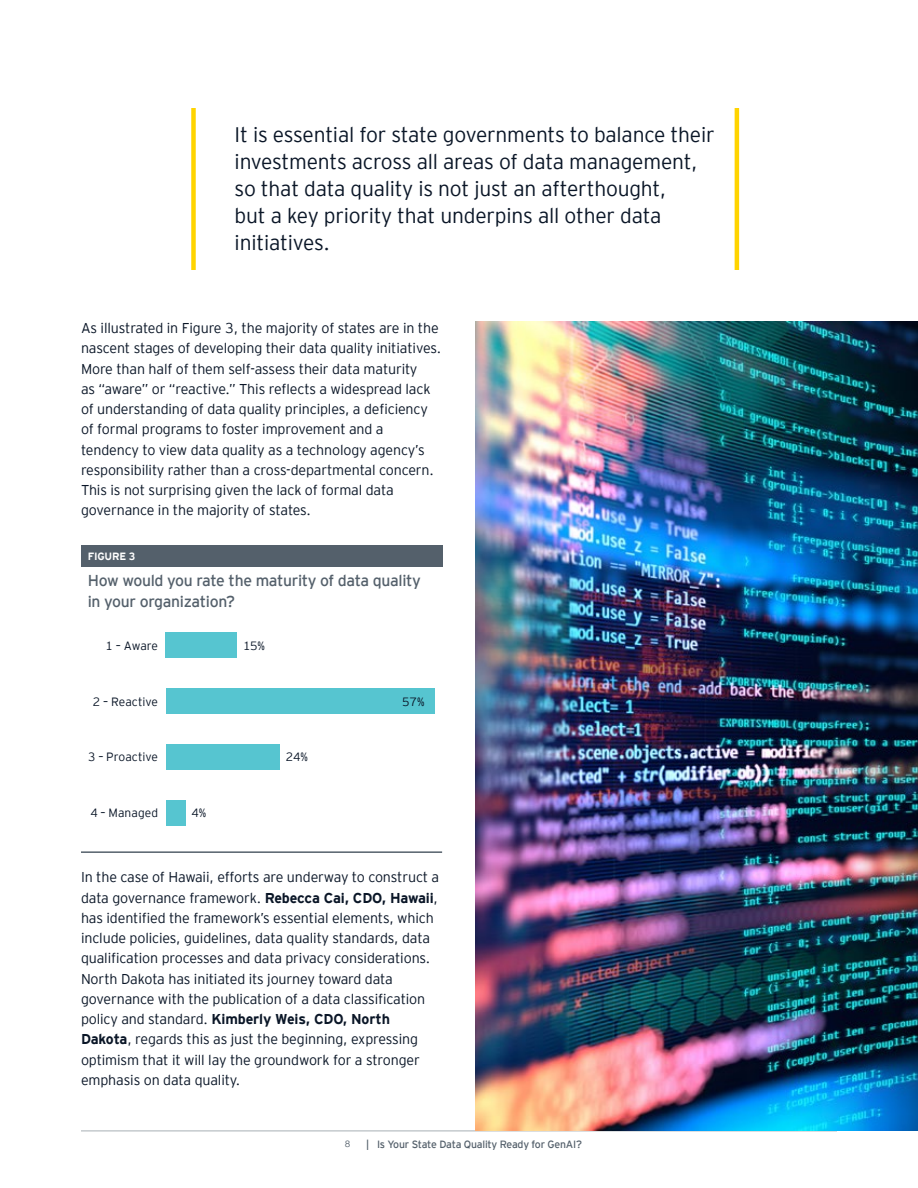
<style>
.page{position:relative;width:918px;height:1188px;background:#fff}
.page>*{position:absolute;margin:0;border:0;box-sizing:border-box;transform-origin:0 0}
.t1{font:300 21px/27px "EY Interstate";letter-spacing:-.01em;color:#0a1627}
.t2{font:15.75px/21px "EY Interstate";letter-spacing:-.02em;color:#54606b}
.t3{font:300 14.25px/20.2px "EY Interstate";letter-spacing:-.01em;color:#0a1627}
.t4{font:300 12px "EY Interstate";color:#0a1627}
.t5{font:10.5px "EY Interstate";letter-spacing:-.02em;color:#54606b}
.t6{font:700 10.5px "EY Interstate";letter-spacing:-.02em;color:#fff}
.t7{font:300 9px "EY Interstate";color:#54606b}
.s1{font-weight:700}
</style>
<div class="page">
<hr style="left:81px;top:1131px;width:756px;height:1px;background:#a7afb5">
<hr style="left:735px;top:108px;width:4px;height:162px;background:#ffd400">
<div style="left:191px;top:108px;width:5px;height:162px;background:#ffd400"></div>
<div style="left:81px;top:545px;width:361px;height:22px;background:#54606b"></div>
<hr style="left:81px;top:851px;width:361px;height:2px;background:#54606b">
<div style="left:166px;top:632px;width:71px;height:26px;background:#56c5d0"></div>
<div style="left:166px;top:688px;width:268px;height:25px;background:#56c5d0"></div>
<div style="left:166px;top:744px;width:114px;height:25px;background:#56c5d0"></div>
<div style="left:166px;top:800px;width:19px;height:25px;background:#56c5d0"></div>
<img style="left:476px;top:322px;width:442px;height:809px">
<h1 class="t1" style="left:235px;top:120px;width:482px">It is essential for state governments to balance their investments across all areas of data management, so that data quality is not just an afterthought,<br>but a key priority that underpins all other data initiatives.</h1>
<p class="t3" style="left:81px;top:317px;width:362px">As illustrated in Figure 3, the majority of states are in the nascent stages of developing their data quality initiatives.<br>More than half of them self-assess their data maturity<br>as “aware” or “reactive.” This reflects a widespread lack of understanding of data quality principles, a deficiency of formal programs to foster improvement and a tendency to view data quality as a technology agency’s responsibility rather than a cross-departmental concern.<br>This is not surprising given the lack of formal data governance in the majority of states.</p>
<p class="t6" style="left:88px;top:549px;width:49px">FIGURE 3</p>
<p class="t2" style="left:88px;top:569px;width:335px">How would you rate the maturity of data quality in your organization?</p>
<p class="t4" style="left:106px;top:637px;width:54px">1 – Aware</p>
<p class="t4" style="left:243px;top:637px;width:24px">15%</p>
<p class="t4" style="left:93px;top:693px;width:67px">2 – Reactive</p>
<p class="t4" style="left:402px;top:693px;width:24px">57%</p>
<p class="t4" style="left:88px;top:749px;width:72px">3 – Proactive</p>
<p class="t4" style="left:286px;top:749px;width:23px">24%</p>
<p class="t4" style="left:90px;top:805px;width:69px">4 – Managed</p>
<p class="t4" style="left:191px;top:805px;width:16px">4%</p>
<p class="t3" style="left:81px;top:866px;width:360px">In the case of Hawaii, efforts are underway to construct a data governance framework. <span class="s1">Rebecca Cai, CDO, Hawaii</span>, has identified the framework’s essential elements, which include policies, guidelines, data quality standards, data qualification processes and data privacy considerations.<br>North Dakota has initiated its journey toward data governance with the publication of a data classification policy and standard. <span class="s1">Kimberly Weis, CDO, North Dakota</span>, regards this as just the beginning, expressing optimism that it will lay the groundwork for a stronger emphasis on data quality.</p>
<p class="t7" style="left:345px;top:1138px;width:7px">8</p>
<p class="t5" style="left:366px;top:1137px;width:217px">| Is Your State Data Quality Ready for GenAI?</p>
</div>
